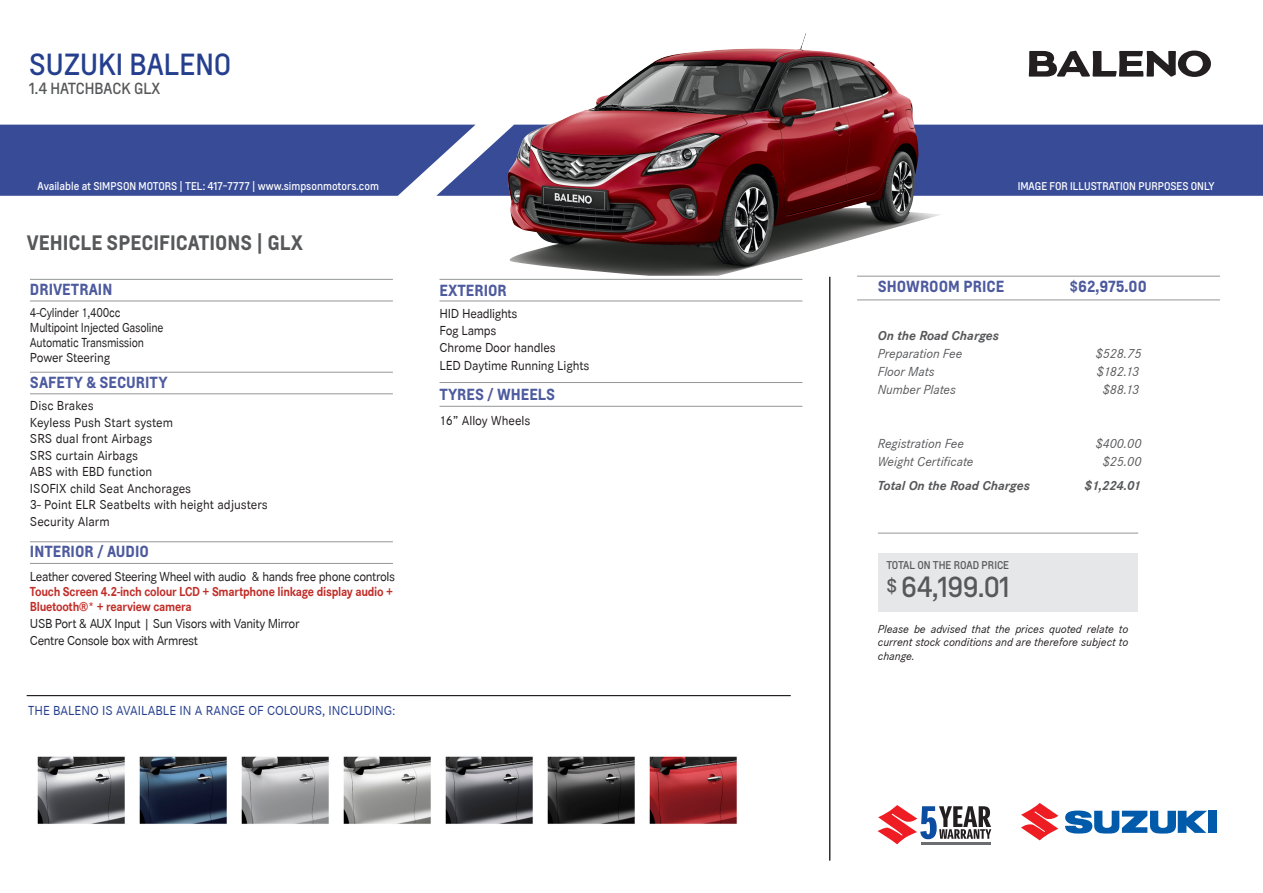
<style>
.page{position:relative;width:1263px;height:893px;background:#fff}
.page>*{position:absolute;margin:0;border:0;box-sizing:border-box;transform-origin:0 0}
.t1{font:28.5px "Louis";color:#253f8e}
.t2{font:27px "Louis";letter-spacing:-.02em;color:#57585a}
.t3{font:700 19.5px "Louis";color:#57585a}
.t4{font:19.5px "Louis";color:#57585a}
.t5{font:700 15px "Louis";color:#4d5a9e}
.t6{font:15px "Louis";color:#57585a}
.t7{font:13.5px "Corporate S";letter-spacing:-.015em;color:#231f20}
.t8{font:italic 13.5px "Corporate S";color:#57585a}
.t9{font:700 13.5px/15px "Corporate S";letter-spacing:-.02em;color:#c12d28;scale:.9 1}
.t10{font:13.5px "Corporate S";letter-spacing:-.015em;color:#231f20;scale:.92 1}
.t11{font:13.5px "Corporate S";color:#253f8e}
.t12{font:italic 700 13.5px "Corporate S";color:#57585a}
.t13{font:italic 12px/13.5px "Corporate S";color:#231f20;text-align:justify}
.t14{font:10.5px "Louis";color:#fff}
.t15{font:10.5px "Louis";color:#57585a}
</style>
<div class="page">
<div style="left:476px;top:125px;width:787px;height:71px;background:#384b96"></div>
<svg style="left:0;top:125px;width:476px;height:71px;background:#44569c"></svg>
<hr style="left:30px;top:301px;width:363px;height:1px;background:#939598">
<hr style="left:439px;top:301px;width:363px;height:1px;background:#939598">
<hr style="left:30px;top:393px;width:363px;height:1px;background:#939598">
<hr style="left:857px;top:300px;width:363px;height:1px;background:#939598">
<hr style="left:439px;top:406px;width:363px;height:1px;background:#939598">
<hr style="left:30px;top:563px;width:363px;height:1px;background:#939598">
<hr style="left:30px;top:279px;width:363px;height:1px;background:#939598">
<hr style="left:439px;top:279px;width:363px;height:1px;background:#939598">
<hr style="left:30px;top:372px;width:363px;height:1px;background:#939598">
<hr style="left:857px;top:276px;width:363px;height:1px;background:#939598">
<hr style="left:439px;top:382px;width:363px;height:1px;background:#939598">
<hr style="left:30px;top:541px;width:363px;height:1px;background:#939598">
<hr style="left:829px;top:277px;width:1px;height:583px;background:#231f20">
<hr style="left:27px;top:695px;width:763px;height:1px;background:#231f20">
<div style="left:878px;top:554px;width:260px;height:58px;background:#e6e7e9"></div>
<hr style="left:878px;top:533px;width:260px;height:1px;background:#939598">
<img style="left:500px;top:33px;width:442px;height:243px">
<svg style="left:1029px;top:51px;width:182px;height:26px"></svg>
<svg style="left:1021px;top:803px;width:37px;height:37px"></svg>
<div style="left:1208px;top:811px;width:9px;height:22px;background:#015aaa"></div>
<svg style="left:1065px;top:810px;width:142px;height:23px"></svg>
<hr style="left:921px;top:842px;width:70px;height:3px;background:#6c6d70">
<svg style="left:878px;top:805px;width:113px;height:39px"></svg>
<img style="left:37px;top:756px;width:88px;height:68px">
<img style="left:139px;top:756px;width:88px;height:68px">
<img style="left:241px;top:756px;width:88px;height:68px">
<img style="left:343px;top:756px;width:88px;height:68px">
<img style="left:445px;top:756px;width:88px;height:68px">
<img style="left:547px;top:756px;width:88px;height:68px">
<img style="left:649px;top:756px;width:88px;height:68px">
<p class="t1" style="left:29px;top:45px;width:204px">SUZUKI BALENO</p>
<p class="t6" style="left:29px;top:79px;width:133px">1.4 HATCHBACK GLX</p>
<p class="t14" style="left:38px;top:179px;width:343px">Available at SIMPSON MOTORS | TEL: 417-7777 | www.simpsonmotors.com</p>
<p class="t14" style="left:1018px;top:179px;width:198px">IMAGE FOR ILLUSTRATION PURPOSES ONLY</p>
<p class="t3" style="left:27px;top:230px;width:278px">VEHICLE SPECIFICATIONS | GLX</p>
<p class="t5" style="left:30px;top:279px;width:84px">DRIVETRAIN</p>
<p class="t10" style="left:30px;top:305px;width:100px">4-Cylinder 1,400cc</p>
<p class="t10" style="left:30px;top:320px;width:147px">Multipoint Injected Gasoline</p>
<p class="t10" style="left:30px;top:335px;width:125px">Automatic Transmission</p>
<p class="t7" style="left:30px;top:350px;width:82px">Power Steering</p>
<p class="t5" style="left:30px;top:372px;width:139px">SAFETY &amp; SECURITY</p>
<p class="t7" style="left:30px;top:398px;width:65px">Disc Brakes</p>
<p class="t7" style="left:30px;top:415px;width:145px">Keyless Push Start system</p>
<p class="t7" style="left:30px;top:431px;width:124px">SRS dual front Airbags</p>
<p class="t7" style="left:30px;top:448px;width:110px">SRS curtain Airbags</p>
<p class="t7" style="left:30px;top:464px;width:124px">ABS with EBD function</p>
<p class="t7" style="left:30px;top:481px;width:163px">ISOFIX child Seat Anchorages</p>
<p class="t7" style="left:30px;top:497px;width:239px">3- Point ELR Seatbelts with height adjusters</p>
<p class="t7" style="left:30px;top:514px;width:81px">Security Alarm</p>
<p class="t5" style="left:30px;top:542px;width:121px">INTERIOR / AUDIO</p>
<p class="t7" style="left:30px;top:569px;width:366px">Leather covered Steering Wheel with audio &amp; hands free phone controls</p>
<p class="t9" style="left:30px;top:584px;width:405px">Touch Screen 4.2-inch colour LCD + Smartphone linkage display audio +<br>Bluetooth®* + rearview camera</p>
<p class="t7" style="left:30px;top:616px;width:271px">USB Port &amp; AUX Input | Sun Visors with Vanity Mirror</p>
<p class="t7" style="left:30px;top:633px;width:169px">Centre Console box with Armrest</p>
<p class="t11" style="left:28px;top:702px;width:369px">THE BALENO IS AVAILABLE IN A RANGE OF COLOURS, INCLUDING:</p>
<p class="t5" style="left:439px;top:280px;width:69px">EXTERIOR</p>
<p class="t7" style="left:439px;top:306px;width:80px">HID Headlights</p>
<p class="t7" style="left:439px;top:323px;width:58px">Fog Lamps</p>
<p class="t7" style="left:439px;top:340px;width:118px">Chrome Door handles</p>
<p class="t7" style="left:439px;top:357px;width:151px">LED Daytime Running Lights</p>
<p class="t5" style="left:439px;top:384px;width:117px">TYRES / WHEELS</p>
<p class="t7" style="left:439px;top:413px;width:92px">16” Alloy Wheels</p>
<p class="t5" style="left:878px;top:276px;width:128px">SHOWROOM PRICE</p>
<p class="t5" style="left:1070px;top:276px;width:79px">$62,975.00</p>
<p class="t12" style="left:878px;top:328px;width:123px">On the Road Charges</p>
<p class="t8" style="left:878px;top:346px;width:86px">Preparation Fee</p>
<p class="t8" style="left:1096px;top:346px;width:47px">$528.75</p>
<p class="t8" style="left:878px;top:364px;width:58px">Floor Mats</p>
<p class="t8" style="left:1097px;top:364px;width:44px">$182.13</p>
<p class="t8" style="left:878px;top:382px;width:80px">Number Plates</p>
<p class="t8" style="left:1103px;top:382px;width:38px">$88.13</p>
<p class="t8" style="left:878px;top:436px;width:88px">Registration Fee</p>
<p class="t8" style="left:1096px;top:436px;width:47px">$400.00</p>
<p class="t8" style="left:878px;top:454px;width:97px">Weight Certificate</p>
<p class="t8" style="left:1103px;top:454px;width:40px">$25.00</p>
<p class="t12" style="left:878px;top:478px;width:154px">Total On the Road Charges</p>
<p class="t12" style="left:1085px;top:478px;width:58px">$1,224.01</p>
<p class="t15" style="left:886px;top:558px;width:124px">TOTAL ON THE ROAD PRICE</p>
<p class="t4" style="left:886px;top:573px;width:12px">$</p>
<p class="t2" style="left:901px;top:569px;width:110px">64,199.01</p>
<p class="t13" style="left:878px;top:622px;width:252px">Please be advised that the prices quoted relate to current stock conditions and are therefore subject to change.</p>
</div>
